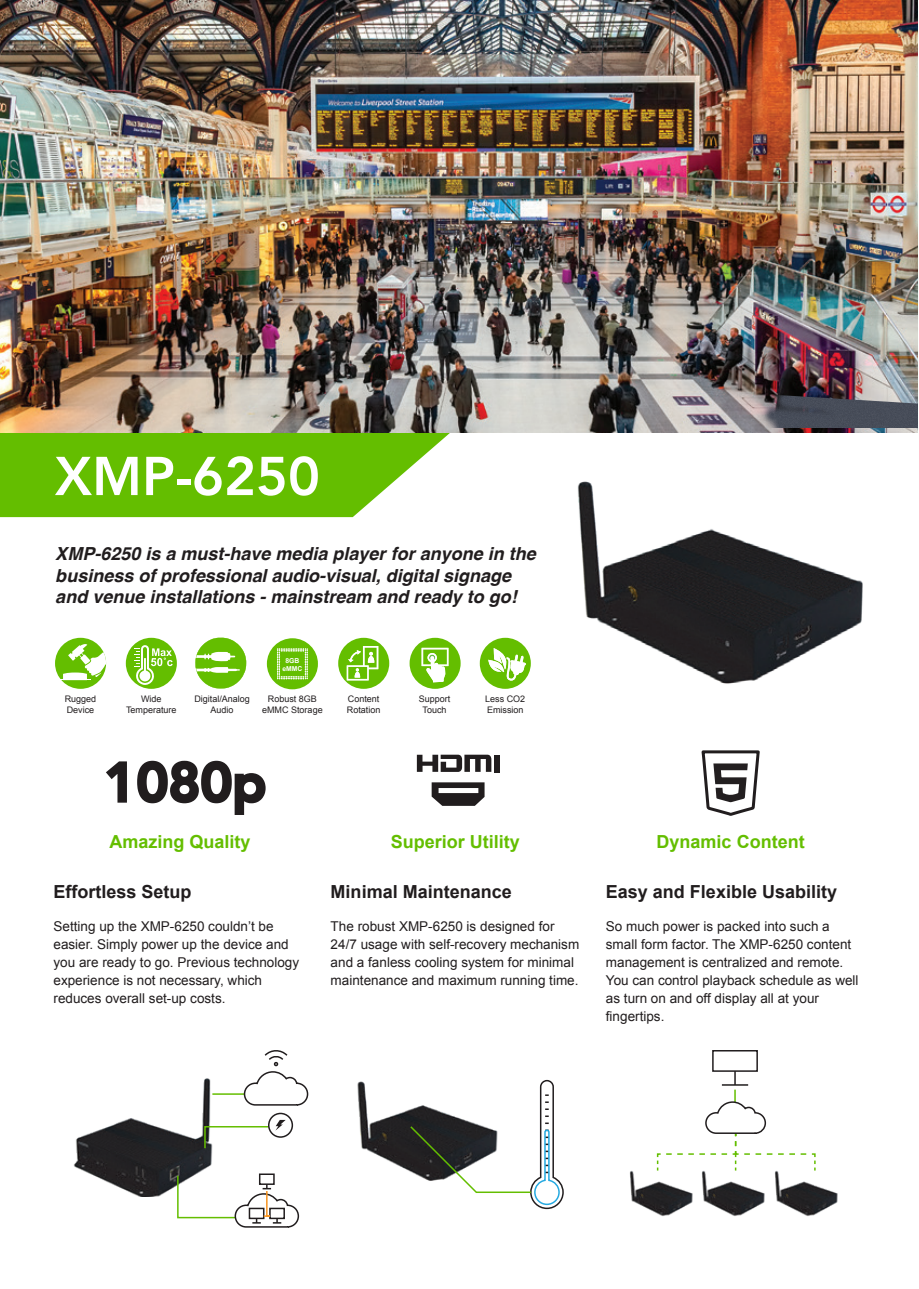
<style>
.page{position:relative;width:919px;height:1289px;background:#fff}
.page>*{position:absolute;margin:0;border:0;box-sizing:border-box;transform-origin:0 0}
.t1{font:800 54px "Avenir";color:#fff}
.t2{font:800 54px "Avenir";color:#211d1e}
.t3{font:italic 700 18px/21.6px "Helvetica";color:#211d1e}
.t4{font:700 18px "Arial";color:#211d1e}
.t5{font:700 18px "Arial";color:#64be00}
.t6{font:13.5px/18px "Arial";color:#211d1e}
.t7{font:9px/10.8px "Arial";color:#211d1e;text-align:center}
.t8{font:700 6.75px/8.1px "Arial";color:#fff;text-align:center}
</style>
<div class="page">
<img style="left:577px;top:481px;width:286px;height:203px">
<svg style="left:106px;top:761px;width:21px;height:42px"></svg>
<svg style="left:137px;top:760px;width:129px;height:55px"></svg>
<svg style="left:701px;top:750px;width:59px;height:66px"></svg>
<svg style="left:417px;top:754px;width:74px;height:18px"></svg>
<div style="left:493px;top:755px;width:6px;height:17px;background:#211d1e"></div>
<svg style="left:431px;top:782px;width:53px;height:23px"></svg>
<div style="left:55px;top:637px;width:51px;height:51px;background:#64be00;border-radius:50%"></div>
<hr style="left:59px;top:679px;width:32px;height:1px;background:#fff">
<svg style="left:63px;top:644px;width:43px;height:36px"></svg>
<div style="left:126px;top:637px;width:51px;height:51px;background:#64be00;border-radius:50%"></div>
<svg style="left:134px;top:644px;width:39px;height:41px"></svg>
<svg style="left:338px;top:637px;width:51px;height:51px"></svg>
<svg style="left:479px;top:637px;width:52px;height:51px"></svg>
<svg style="left:409px;top:637px;width:51px;height:51px"></svg>
<svg style="left:267px;top:638px;width:51px;height:51px"></svg>
<svg style="left:0;top:432px;width:450px;height:85px;background:#74c41a"></svg>
<img style="left:0;top:0;width:917px;height:432px">
<img style="left:756px;top:394px;width:161px;height:34px">
<img style="left:73px;top:1078px;width:144px;height:118px">
<hr style="left:212px;top:1093px;width:32px;height:1px;background:#64be00">
<svg style="left:243px;top:1050px;width:66px;height:56px"></svg>
<div style="left:268px;top:1112px;width:25px;height:25px;border:2px solid #211d1e;border-radius:50%"></div>
<svg style="left:203px;top:1119px;width:83px;height:30px"></svg>
<svg style="left:176px;top:1174px;width:124px;height:54px"></svg>
<img style="left:702px;top:1170px;width:63px;height:46px">
<img style="left:775px;top:1170px;width:63px;height:46px">
<img style="left:630px;top:1170px;width:63px;height:46px">
<div style="left:712px;top:1049px;width:45px;height:22px;border:2px solid #211d1e"></div>
<svg style="left:656px;top:1071px;width:160px;height:99px"></svg>
<img style="left:357px;top:1081px;width:51px;height:90px">
<svg style="left:408px;top:1079px;width:156px;height:130px"></svg>
<svg style="left:195px;top:638px;width:51px;height:50px"></svg>
<h1 class="t1" style="left:55px;top:434px;width:266px">XMP-6250</h1>
<h2 class="t3" style="left:55px;top:543px;width:482px">XMP-6250 is a must-have media player for anyone in the business of professional audio-visual, digital signage and venue installations - mainstream and ready to go!</h2>
<p class="t8" style="left:282px;top:656px;width:21px">8GB eMMC</p>
<p class="t7" style="left:194px;top:693px;width:57px">Digital/Analog<br>Audio</p>
<p class="t7" style="left:65px;top:693px;width:33px;text-align:left">Rugged<br>Device</p>
<p class="t7" style="left:126px;top:693px;width:52px">Wide<br>Temperature</p>
<p class="t7" style="left:347px;top:693px;width:35px;text-align:left">Content<br>Rotation</p>
<p class="t7" style="left:485px;top:693px;width:42px;text-align:left">Less CO2<br>Emission</p>
<p class="t7" style="left:262px;top:693px;width:62px">Robust 8GB eMMC Storage</p>
<p class="t7" style="left:418px;top:693px;width:33px">Support<br>Touch</p>
<h1 class="t2" style="left:104px;top:740px;width:163px">1080p</h1>
<h2 class="t5" style="left:109px;top:830px;width:143px">Amazing Quality</h2>
<h2 class="t5" style="left:656px;top:830px;width:150px">Dynamic Content</h2>
<h2 class="t5" style="left:391px;top:830px;width:131px">Superior Utility</h2>
<h2 class="t4" style="left:53px;top:879px;width:140px">Effortless Setup</h2>
<p class="t6" style="left:53px;top:917px;width:247px">Setting up the XMP-6250 couldn’t be easier. Simply power up the device and you are ready to go. Previous technology experience is not necessary, which reduces overall set-up costs.</p>
<h2 class="t4" style="left:330px;top:879px;width:183px">Minimal Maintenance</h2>
<p class="t6" style="left:330px;top:917px;width:250px">The robust XMP-6250 is designed for 24/7 usage with self-recovery mechanism and a fanless cooling system for minimal maintenance and maximum running time.</p>
<h2 class="t4" style="left:606px;top:879px;width:233px">Easy and Flexible Usability</h2>
<p class="t6" style="left:606px;top:917px;width:254px">So much power is packed into such a small form factor. The XMP-6250 content management is centralized and remote.<br>You can control playback schedule as well as turn on and off display all at your fingertips.</p>
</div>
